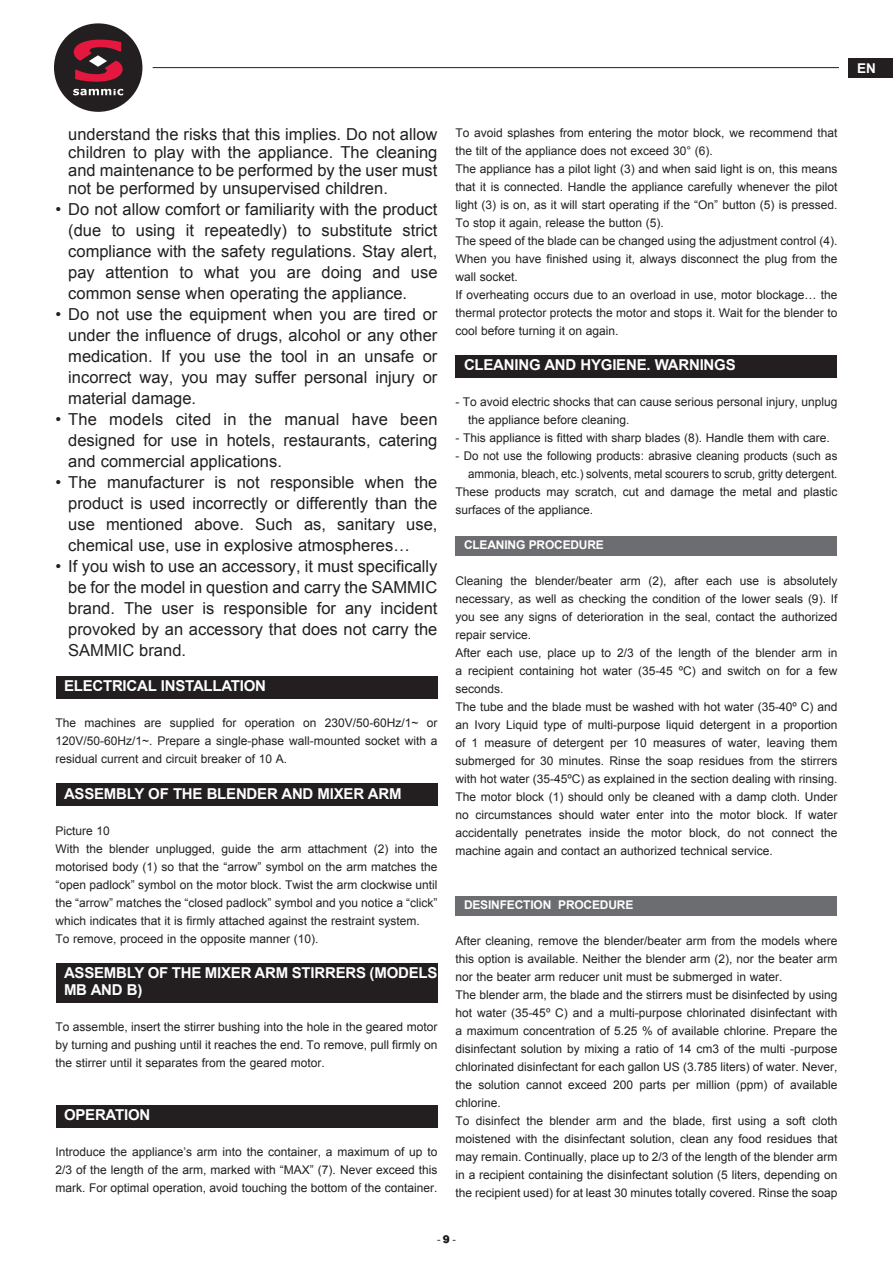
<style>
.page{position:relative;width:893px;height:1263px;background:#fff}
.page>*{position:absolute;margin:0;border:0;box-sizing:border-box;transform-origin:0 0}
.t1{font:16.5px/21px "Arial";color:#231f20;text-align:justify}
.t2{font:700 15px/17.2px "Arial";letter-spacing:-.015em;color:#fff}
.t3{font:700 13.5px "Arial";color:#fff}
.t4{font:12px/18px "Arial";color:#231f20}
.t5{font:12px "Arial";color:#231f20;scale:.96 1}
.t6{font:700 12px "Arial";letter-spacing:-.015em;color:#fff}
.t7{font:10.5px "Arial";color:#231f20}
.t8{font:900 10.5px "Arial";color:#231f20}
</style>
<div class="page">
<div style="left:54px;top:23px;width:88px;height:89px;background:#231f20;border-radius:50%"></div>
<svg style="left:74px;top:40px;width:49px;height:42px"></svg>
<svg style="left:73px;top:89px;width:50px;height:6px"></svg>
<hr style="left:153px;top:67px;width:686px;height:1px;background:#231f20">
<div style="left:848px;top:58px;width:45px;height:19px;background:#231f20"></div>
<div style="left:56px;top:676px;width:381px;height:23px;background:#231f20"></div>
<div style="left:56px;top:783px;width:381px;height:23px;background:#231f20"></div>
<div style="left:56px;top:963px;width:381px;height:40px;background:#231f20"></div>
<div style="left:56px;top:1105px;width:381px;height:23px;background:#231f20"></div>
<div style="left:455px;top:355px;width:382px;height:22px;background:#231f20"></div>
<div style="left:455px;top:536px;width:382px;height:20px;background:#6c6d70"></div>
<div style="left:455px;top:896px;width:382px;height:19px;background:#6c6d70"></div>
<p class="t3" style="left:857px;top:59px;width:20px">EN</p>
<h1 class="t1" style="left:68px;top:125px;width:371px;line-height:18px">understand the risks that this implies. Do not allow children to play with the appliance. The cleaning and maintenance to be performed by the user must not be performed by unsupervised children.</h1>
<p class="t1" style="left:68px;top:199px;width:371px;text-indent:-13px">• Do not allow comfort or familiarity with the product (due to using it repeatedly) to substitute strict compliance with the safety regulations. Stay alert, pay attention to what you are doing and use common sense when operating the appliance.</p>
<h1 class="t1" style="left:68px;top:304px;width:371px;text-indent:-13px">• Do not use the equipment when you are tired or under the influence of drugs, alcohol or any other medication. If you use the tool in an unsafe or incorrect way, you may suffer personal injury or material damage.</h1>
<h1 class="t1" style="left:68px;top:409px;width:371px;text-indent:-13px">• The models cited in the manual have been designed for use in hotels, restaurants, catering and commercial applications.</h1>
<h1 class="t1" style="left:68px;top:472px;width:371px;text-indent:-13px">• The manufacturer is not responsible when the product is used incorrectly or differently than the use mentioned above. Such as, sanitary use, chemical use, use in explosive atmospheres…</h1>
<h1 class="t1" style="left:68px;top:556px;width:371px;text-indent:-13px">• If you wish to use an accessory, it must specifically be for the model in question and carry the SAMMIC brand. The user is responsible for any incident provoked by an accessory that does not carry the SAMMIC brand.</h1>
<p class="t2" style="left:64px;top:678px;width:204px">ELECTRICAL INSTALLATION</p>
<p class="t4" style="left:56px;top:714px;width:383px;text-align:justify">The machines are supplied for operation on 230V/50-60Hz/1~ or 120V/50-60Hz/1~. Prepare a single-phase wall-mounted socket with a residual current and circuit breaker of 10 A.</p>
<p class="t2" style="left:64px;top:785px;width:339px">ASSEMBLY OF THE BLENDER AND MIXER ARM</p>
<p class="t4" style="left:56px;top:822px;width:383px">Picture 10<br>With the blender unplugged, guide the arm attachment (2) into the motorised body (1) so that the “arrow” symbol on the arm matches the “open padlock” symbol on the motor block. Twist the arm clockwise until the “arrow” matches the “closed padlock” symbol and you notice a “click” which indicates that it is firmly attached against the restraint system.<br>To remove, proceed in the opposite manner (10).</p>
<p class="t2" style="left:64px;top:964px;width:375px">ASSEMBLY OF THE MIXER ARM STIRRERS (MODELS<br>MB AND B)</p>
<p class="t4" style="left:56px;top:1018px;width:383px;text-align:justify">To assemble, insert the stirrer bushing into the hole in the geared motor by turning and pushing until it reaches the end. To remove, pull firmly on the stirrer until it separates from the geared motor.</p>
<p class="t2" style="left:64px;top:1107px;width:88px">OPERATION</p>
<p class="t4" style="left:56px;top:1143px;width:383px;text-align:justify">Introduce the appliance’s arm into the container, a maximum of up to 2/3 of the length of the arm, marked with “MAX” (7). Never exceed this mark. For optimal operation, avoid touching the bottom of the container.</p>
<p class="t4" style="left:455px;top:124px;width:383px">To avoid splashes from entering the motor block, we recommend that the tilt of the appliance does not exceed 30° (6).<br>The appliance has a pilot light (3) and when said light is on, this means that it is connected. Handle the appliance carefully whenever the pilot light (3) is on, as it will start operating if the “On” button (5) is pressed.<br>To stop it again, release the button (5).<br>The speed of the blade can be changed using the adjustment control (4).<br>When you have finished using it, always disconnect the plug from the wall socket.<br>If overheating occurs due to an overload in use, motor blockage… the thermal protector protects the motor and stops it. Wait for the blender to cool before turning it on again.</p>
<p class="t2" style="left:464px;top:357px;width:273px">CLEANING AND HYGIENE. WARNINGS</p>
<p class="t4" style="left:468px;top:393px;width:371px;text-indent:-13px">- To avoid electric shocks that can cause serious personal injury, unplug the appliance before cleaning.</p>
<p class="t4" style="left:455px;top:429px;width:376px">- This appliance is fitted with sharp blades (8). Handle them with care.</p>
<p class="t5" style="left:455px;top:448px;width:399px">- Do not use the following products: abrasive cleaning products (such as</p>
<p class="t5" style="left:468px;top:466px;width:386px">ammonia, bleach, etc.) solvents, metal scourers to scrub, gritty detergent.</p>
<p class="t4" style="left:455px;top:483px;width:383px">These products may scratch, cut and damage the metal and plastic</p>
<p class="t4" style="left:455px;top:501px;width:139px">surfaces of the appliance.</p>
<p class="t6" style="left:464px;top:537px;width:141px">CLEANING PROCEDURE</p>
<p class="t4" style="left:455px;top:572px;width:383px">Cleaning the blender/beater arm (2), after each use is absolutely necessary, as well as checking the condition of the lower seals (9). If you see any signs of deterioration in the seal, contact the authorized repair service.<br>After each use, place up to 2/3 of the length of the blender arm in a recipient containing hot water (35-45 ºC) and switch on for a few seconds.<br>The tube and the blade must be washed with hot water (35-40º C) and an Ivory Liquid type of multi-purpose liquid detergent in a proportion of 1 measure of detergent per 10 measures of water, leaving them submerged for 30 minutes. Rinse the soap residues from the stirrers with hot water (35-45ºC) as explained in the section dealing with rinsing.<br>The motor block (1) should only be cleaned with a damp cloth. Under no circumstances should water enter into the motor block. If water accidentally penetrates inside the motor block, do not connect the machine again and contact an authorized technical service.</p>
<p class="t6" style="left:464px;top:896px;width:171px">DESINFECTION PROCEDURE</p>
<p class="t4" style="left:455px;top:931px;width:383px">After cleaning, remove the blender/beater arm from the models where this option is available. Neither the blender arm (2), nor the beater arm nor the beater arm reducer unit must be submerged in water.<br>The blender arm, the blade and the stirrers must be disinfected by using hot water (35-45º C) and a multi-purpose chlorinated disinfectant with a maximum concentration of 5.25 % of available chlorine. Prepare the disinfectant solution by mixing a ratio of 14 cm3 of the multi -purpose chlorinated disinfectant for each gallon US (3.785 liters) of water. Never, the solution cannot exceed 200 parts per million (ppm) of available chlorine.<br>To disinfect the blender arm and the blade, first using a soft cloth moistened with the disinfectant solution, clean any food residues that may remain. Continually, place up to 2/3 of the length of the blender arm in a recipient containing the disinfectant solution (5 liters, depending on the recipient used) for at least 30 minutes totally covered. Rinse the soap</p>
<p class="t8" style="left:443px;top:1231px;width:9px">9</p>
<p class="t7" style="left:437px;top:1232px;width:20px">- -</p>
</div>
